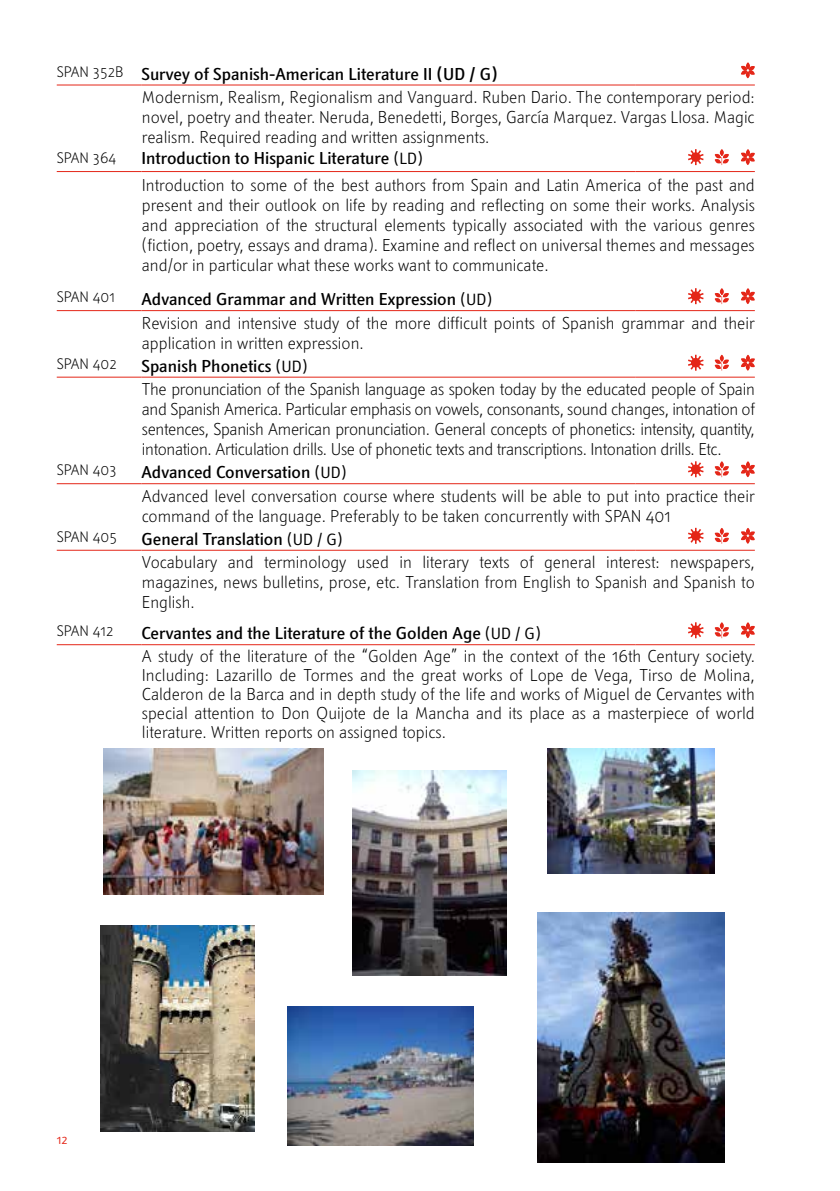
<style>
.page{position:relative;width:840px;height:1191px;background:#fff}
.page>*{position:absolute;margin:0;border:0;box-sizing:border-box;transform-origin:0 0}
.t1{font:300 17px/20px "Textra LT";color:#000}
.t2{font:300 17px/23.6px "Textra LT";letter-spacing:-.02em;color:#000}
.t3{font:300 15px "Textra LT";color:#000}
.t4{font:12px "Textra LT";color:#e42618}
.s1{font-weight:500}
.s2{font-weight:400;font-size:16px}
</style>
<div class="page">
<hr style="left:57px;top:550px;width:84px;height:1px;background:#e42618">
<hr style="left:141px;top:550px;width:494px;height:1px;background:#e42618">
<hr style="left:635px;top:550px;width:119px;height:1px;background:#e42618">
<svg style="left:688px;top:528px;width:15px;height:16px"></svg>
<svg style="left:741px;top:528px;width:13px;height:16px"></svg>
<svg style="left:714px;top:528px;width:14px;height:16px"></svg>
<hr style="left:57px;top:644px;width:84px;height:1px;background:#e42618">
<hr style="left:141px;top:644px;width:494px;height:1px;background:#e42618">
<hr style="left:635px;top:644px;width:119px;height:1px;background:#e42618">
<svg style="left:688px;top:622px;width:15px;height:16px"></svg>
<svg style="left:741px;top:622px;width:13px;height:16px"></svg>
<svg style="left:714px;top:622px;width:14px;height:16px"></svg>
<img style="left:104px;top:748px;width:220px;height:146px">
<img style="left:537px;top:913px;width:187px;height:249px">
<img style="left:288px;top:1006px;width:185px;height:139px">
<img style="left:352px;top:770px;width:154px;height:206px">
<img style="left:547px;top:748px;width:167px;height:125px">
<img style="left:100px;top:926px;width:154px;height:205px">
<hr style="left:57px;top:483px;width:84px;height:1px;background:#e42618">
<hr style="left:141px;top:483px;width:494px;height:1px;background:#e42618">
<hr style="left:635px;top:483px;width:119px;height:1px;background:#e42618">
<svg style="left:688px;top:461px;width:15px;height:16px"></svg>
<svg style="left:741px;top:461px;width:13px;height:16px"></svg>
<svg style="left:714px;top:461px;width:14px;height:16px"></svg>
<hr style="left:57px;top:377px;width:84px;height:1px;background:#e42618">
<hr style="left:141px;top:377px;width:494px;height:1px;background:#e42618">
<hr style="left:635px;top:377px;width:119px;height:1px;background:#e42618">
<svg style="left:688px;top:355px;width:15px;height:16px"></svg>
<svg style="left:741px;top:355px;width:13px;height:16px"></svg>
<svg style="left:714px;top:355px;width:14px;height:16px"></svg>
<hr style="left:57px;top:310px;width:84px;height:1px;background:#e42618">
<hr style="left:141px;top:310px;width:494px;height:1px;background:#e42618">
<hr style="left:635px;top:310px;width:119px;height:1px;background:#e42618">
<svg style="left:688px;top:288px;width:15px;height:16px"></svg>
<svg style="left:741px;top:288px;width:13px;height:16px"></svg>
<svg style="left:714px;top:288px;width:14px;height:16px"></svg>
<hr style="left:57px;top:84px;width:84px;height:1px;background:#e42618">
<hr style="left:141px;top:84px;width:494px;height:1px;background:#e42618">
<hr style="left:635px;top:84px;width:119px;height:1px;background:#e42618">
<hr style="left:57px;top:171px;width:84px;height:1px;background:#e42618">
<hr style="left:141px;top:171px;width:494px;height:1px;background:#e42618">
<hr style="left:635px;top:171px;width:119px;height:1px;background:#e42618">
<svg style="left:688px;top:149px;width:15px;height:16px"></svg>
<svg style="left:741px;top:149px;width:13px;height:16px"></svg>
<svg style="left:714px;top:149px;width:14px;height:16px"></svg>
<svg style="left:741px;top:62px;width:13px;height:16px"></svg>
<p class="t1" style="left:142px;top:62px;width:614px;line-height:23.6px;text-indent:-85px"><sup>SPAN</sup> <sup>352B</sup> <span class="s1">Survey of Spanish-American Literature II (UD / G)<br></span>Modernism, Realism, Regionalism and Vanguard. Ruben Dario. The contemporary period:</p>
<p class="t1" style="left:142px;top:107px;width:614px">novel, poetry and theater. Neruda, Benedetti, Borges, García Marquez. Vargas Llosa. Magic realism. Required reading and written assignments.</p>
<p class="t3" style="left:57px;top:149px;width:61px">SPAN 364</p>
<p class="t1" style="left:141px;top:144px;width:614px;line-height:27px"><span class="s1">Introduction to Hispanic Literature</span> <span class="s2">(LD)<br></span>Introduction to some of the best authors from Spain and Latin America of the past and</p>
<p class="t1" style="left:142px;top:195px;width:614px;text-align:justify">present and their outlook on life by reading and reflecting on some their works. Analysis and appreciation of the structural elements typically associated with the various genres (fiction, poetry, essays and drama). Examine and reflect on universal themes and messages and/or in particular what these works want to communicate.</p>
<p class="t3" style="left:57px;top:288px;width:60px">SPAN 401</p>
<p class="t1" style="left:141px;top:287px;width:614px;line-height:23.6px"><span class="s1">Advanced Grammar and Written Expression</span> <span class="s2">(UD)<br></span>Revision and intensive study of the more difficult points of Spanish grammar and their</p>
<p class="t1" style="left:142px;top:332px;width:223px">application in written expression.</p>
<p class="t3" style="left:57px;top:354px;width:61px">SPAN 402</p>
<p class="t2" style="left:141px;top:354px;width:614px"><span class="s1">Spanish Phonetics</span> <span class="s2">(UD)<br></span>The pronunciation of the Spanish language as spoken today by the educated people of Spain</p>
<p class="t1" style="left:142px;top:399px;width:614px;text-align:justify">and Spanish America. Particular emphasis on vowels, consonants, sound changes, intonation of sentences, Spanish American pronunciation. General concepts of phonetics: intensity, quantity, intonation. Articulation drills. Use of phonetic texts and transcriptions. Intonation drills. Etc.</p>
<p class="t3" style="left:57px;top:461px;width:61px">SPAN 403</p>
<p class="t1" style="left:141px;top:460px;width:614px;line-height:23.6px"><span class="s1">Advanced Conversation</span> <span class="s2">(UD)<br></span>Advanced level conversation course where students will be able to put into practice their</p>
<p class="t1" style="left:142px;top:505px;width:530px">command of the language. Preferably to be taken concurrently with SPAN 401</p>
<p class="t3" style="left:57px;top:527px;width:62px">SPAN 405</p>
<p class="t1" style="left:141px;top:527px;width:614px;line-height:23.6px"><span class="s1">General Translation</span> <span class="s2">(UD / G)<br></span>Vocabulary and terminology used in literary texts of general interest: newspapers,</p>
<p class="t1" style="left:142px;top:572px;width:614px">magazines, news bulletins, prose, etc. Translation from English to Spanish and Spanish to<br>English.</p>
<p class="t3" style="left:57px;top:622px;width:58px">SPAN 412</p>
<p class="t1" style="left:141px;top:622px;width:614px;line-height:22.6px"><span class="s1">Cervantes and the Literature of the Golden Age</span> <span class="s2">(UD / G)<br></span>A study of the literature of the “Golden Age” in the context of the 16th Century society.</p>
<p class="t1" style="left:142px;top:665px;width:614px;line-height:19px;text-align:justify">Including: Lazarillo de Tormes and the great works of Lope de Vega, Tirso de Molina, Calderon de la Barca and in depth study of the life and works of Miguel de Cervantes with special attention to Don Quijote de la Mancha and its place as a masterpiece of world literature. Written reports on assigned topics.</p>
<p class="t4" style="left:57px;top:1132px;width:12px">12</p>
</div>
